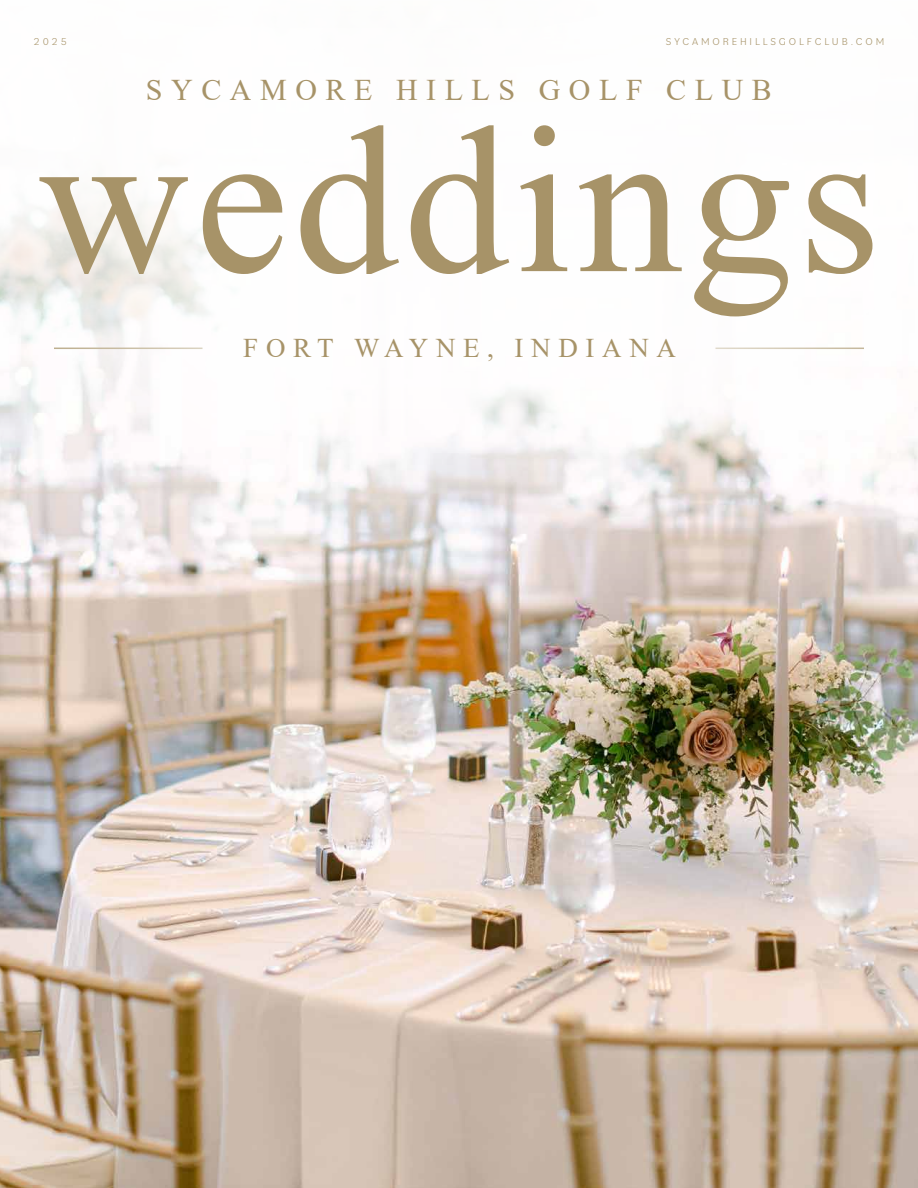
<style>
.page{position:relative;width:918px;height:1188px;background:#fff}
.page>*{position:absolute;margin:0;border:0;box-sizing:border-box;transform-origin:0 0}
.t1{font:210px "Times New Roman";letter-spacing:.025em;color:#a79368}
.t2{font:30px "Times New Roman";letter-spacing:.285em;color:#a79368}
.t3{font:27px "Times New Roman";letter-spacing:.285em;color:#a79368}
.t4{font:300 10.5px "Bilo";letter-spacing:.275em;color:#a79368}
</style>
<div class="page">
<img style="left:0;top:539px;width:918px;height:649px">
<div style="left:0;top:0;width:918px;height:539px;background:#fff;opacity:.75"></div>
<p class="t4" style="left:34px;top:34px;width:34px">2025</p>
<p class="t4" style="left:666px;top:34px;width:220px">SYCAMOREHILLSGOLFCLUB.COM</p>
<h2 class="t2" style="left:146px;top:69px;width:628px">SYCAMORE HILLS GOLF CLUB</h2>
<h1 class="t1" style="left:38px;top:53px;width:843px">weddings</h1>
<h3 class="t3" style="left:243px;top:329px;width:434px">FORT WAYNE, INDIANA</h3>
</div>
